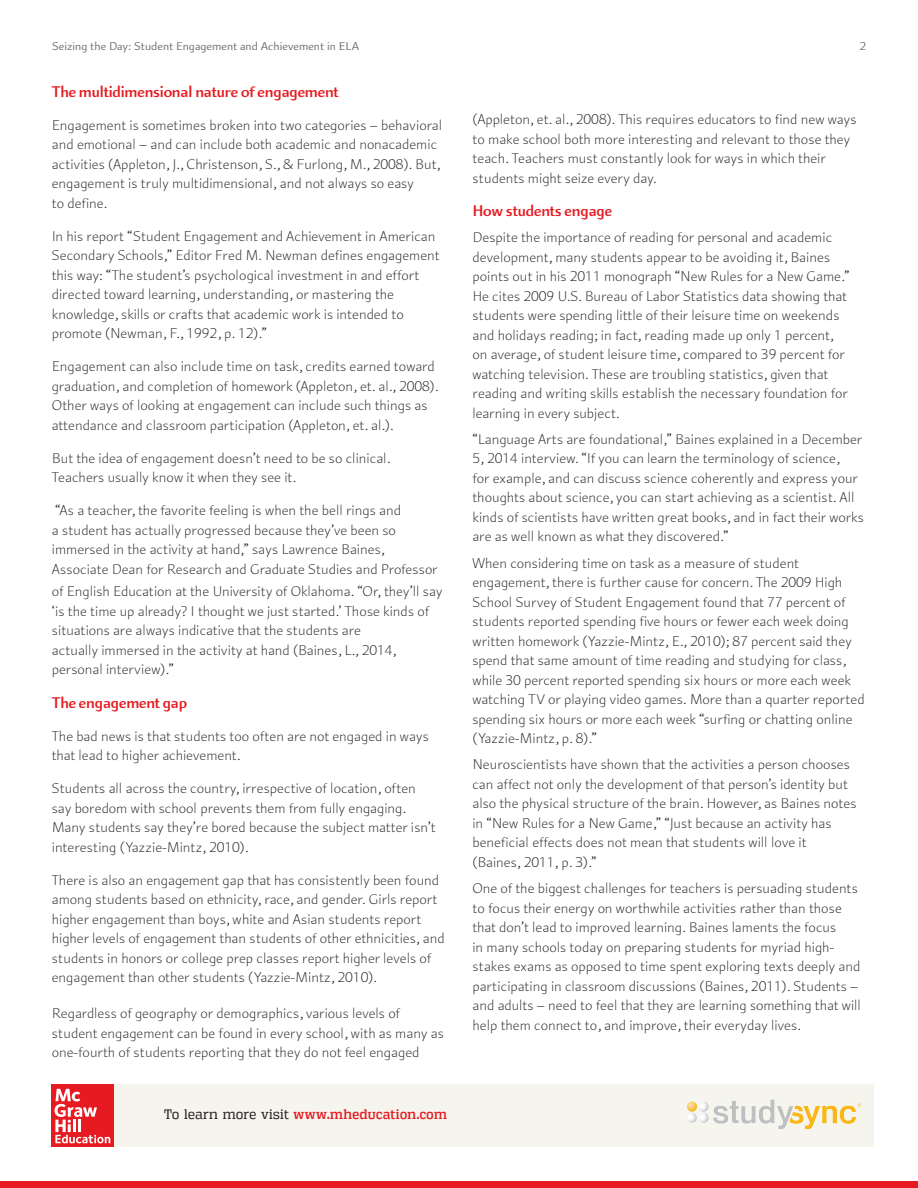
<style>
.page{position:relative;width:918px;height:1188px;background:#fff}
.page>*{position:absolute;margin:0;border:0;box-sizing:border-box;transform-origin:0 0}
.t1{font:700 16.5px "Arum Sans";color:#e51b21}
.t2{font:300 15px/19.5px "Arum Sans";color:#231f20}
.t3{font:13.5px "Vectipede Rg";letter-spacing:.03em;color:#e51b21}
.t4{font:12px "Arum Sans";color:#6c6d70}
.s1{font-family:"Vectipede Bk";color:#231f20}
</style>
<div class="page">
<div style="left:91px;top:1085px;width:783px;height:62px;background:#f5f4ed"></div>
<svg style="left:52px;top:1085px;width:62px;height:62px"></svg>
<img style="left:687px;top:1099px;width:175px;height:30px">
<div style="left:0;top:1182px;width:918px;height:6px;background:#e51b21"></div>
<p class="t4" style="left:52px;top:39px;width:309px">Seizing the Day: Student Engagement and Achievement in ELA</p>
<p class="t4" style="left:860px;top:39px;width:8px">2</p>
<p class="t1" style="left:52px;top:82px;width:288px">The multidimensional nature of engagement</p>
<p class="t2" style="left:52px;top:116px;width:392px">Engagement is sometimes broken into two categories – behavioral and emotional – and can include both academic and nonacademic activities (Appleton, J., Christenson, S., &amp; Furlong, M., 2008). But, engagement is truly multidimensional, and not always so easy<br>to define.</p>
<p class="t2" style="left:52px;top:227px;width:389px">In his report “Student Engagement and Achievement in American Secondary Schools,” Editor Fred M. Newman defines engagement this way: “The student’s psychological investment in and effort directed toward learning, understanding, or mastering the knowledge, skills or crafts that academic work is intended to promote (Newman, F., 1992, p. 12).”</p>
<p class="t2" style="left:52px;top:357px;width:388px">Engagement can also include time on task, credits earned toward graduation, and completion of homework (Appleton, et. al., 2008).<br>Other ways of looking at engagement can include such things as attendance and classroom participation (Appleton, et. al.).</p>
<p class="t2" style="left:52px;top:449px;width:340px">But the idea of engagement doesn’t need to be so clinical.<br>Teachers usually know it when they see it.</p>
<p class="t2" style="left:52px;top:501px;width:387px">“As a teacher, the favorite feeling is when the bell rings and<br>a student has actually progressed because they’ve been so immersed in the activity at hand,” says Lawrence Baines, Associate Dean for Research and Graduate Studies and Professor</p>
<p class="t2" style="left:52px;top:582px;width:392px">of English Education at the University of Oklahoma. “Or, they’ll say ‘is the time up already? I thought we just started.’ Those kinds of situations are always indicative that the students are<br>actually immersed in the activity at hand (Baines, L., 2014, personal interview).”</p>
<p class="t1" style="left:52px;top:692px;width:137px">The engagement gap</p>
<p class="t2" style="left:52px;top:726px;width:379px">The bad news is that students too often are not engaged in ways that lead to higher achievement.</p>
<p class="t2" style="left:52px;top:779px;width:385px">Students all across the country, irrespective of location, often say boredom with school prevents them from fully engaging.<br>Many students say they’re bored because the subject matter isn’t interesting (Yazzie-Mintz, 2010).</p>
<p class="t2" style="left:52px;top:870px;width:394px">There is also an engagement gap that has consistently been found among students based on ethnicity, race, and gender. Girls report higher engagement than boys, white and Asian students report higher levels of engagement than students of other ethnicities, and students in honors or college prep classes report higher levels of engagement than other students (Yazzie-Mintz, 2010).</p>
<p class="t2" style="left:52px;top:1004px;width:393px">Regardless of geography or demographics, various levels of student engagement can be found in every school, with as many as one-fourth of students reporting that they do not feel engaged</p>
<p class="t2" style="left:472px;top:110px;width:386px">(Appleton, et. al., 2008). This requires educators to find new ways to make school both more interesting and relevant to those they teach. Teachers must constantly look for ways in which their students might seize every day.</p>
<p class="t1" style="left:472px;top:201px;width:141px">How students engage</p>
<p class="t2" style="left:472px;top:228px;width:379px">Despite the importance of reading for personal and academic development, many students appear to be avoiding it, Baines points out in his 2011 monograph “New Rules for a New Game.” He cites 2009 U.S. Bureau of Labor Statistics data showing that students were spending little of their leisure time on weekends and holidays reading; in fact, reading made up only 1 percent, on average, of student leisure time, compared to 39 percent for watching television. These are troubling statistics, given that reading and writing skills establish the necessary foundation for learning in every subject.</p>
<p class="t2" style="left:472px;top:430px;width:393px">“Language Arts are foundational,” Baines explained in a December 5, 2014 interview. “If you can learn the terminology of science,<br>for example, and can discuss science coherently and express your thoughts about science, you can start achieving as a scientist. All kinds of scientists have written great books, and in fact their works are as well known as what they discovered.”</p>
<p class="t2" style="left:472px;top:554px;width:394px">When considering time on task as a measure of student engagement, there is further cause for concern. The 2009 High School Survey of Student Engagement found that 77 percent of students reported spending five hours or fewer each week doing written homework (Yazzie-Mintz, E., 2010); 87 percent said they spend that same amount of time reading and studying for class, while 30 percent reported spending six hours or more each week watching TV or playing video games. More than a quarter reported spending six hours or more each week “surfing or chatting online (Yazzie-Mintz, p. 8).”</p>
<p class="t2" style="left:472px;top:755px;width:385px">Neuroscientists have shown that the activities a person chooses can affect not only the development of that person’s identity but also the physical structure of the brain. However, as Baines notes in “New Rules for a New Game,” “Just because an activity has beneficial effects does not mean that students will love it (Baines, 2011, p. 3).”</p>
<p class="t2" style="left:472px;top:879px;width:390px">One of the biggest challenges for teachers is persuading students to focus their energy on worthwhile activities rather than those that don’t lead to improved learning. Baines laments the focus<br>in many schools today on preparing students for myriad high&shy;stakes exams as opposed to time spent exploring texts deeply and participating in classroom discussions (Baines, 2011). Students – and adults – need to feel that they are learning something that will help them connect to, and improve, their everyday lives.</p>
<p class="t3" style="left:164px;top:1106px;width:284px"><span class="s1">To learn more visit</span> www.mheducation.com</p>
</div>
